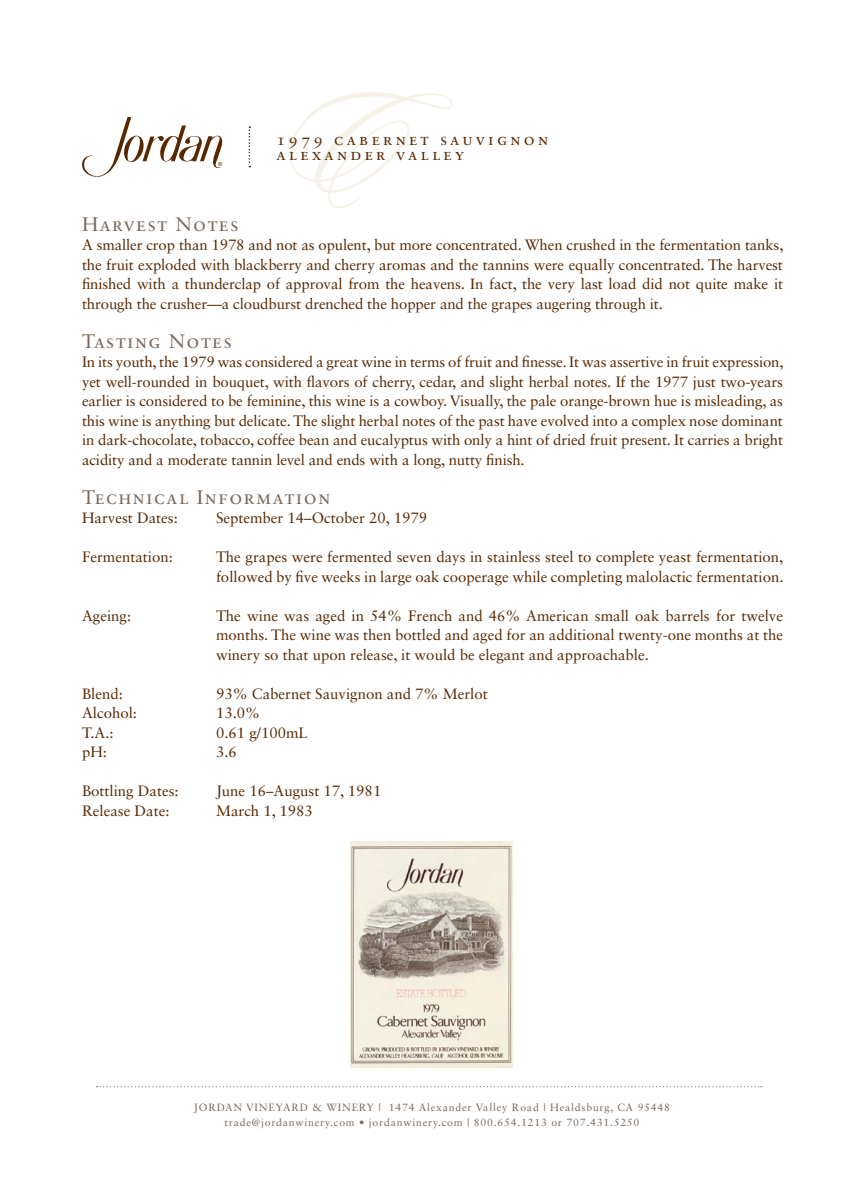
<style>
.page{position:relative;width:864px;height:1188px;background:#fff}
.page>*{position:absolute;margin:0;border:0;box-sizing:border-box;transform-origin:0 0}
.t1{font:19.5px "Sabon LT Std";letter-spacing:.075em;color:#79675b}
.t2{font:16.5px/15px "Sabon LT Std";letter-spacing:.2em;color:#572700}
.t3{font:15px/19.5px "Sabon LT Std";color:#572700}
.t4{font:10.5px/15px "Sabon LT Std";letter-spacing:.075em;color:#79675b;text-align:center}
</style>
<div class="page">
<img style="left:350px;top:841px;width:163px;height:227px">
<svg style="left:82px;top:117px;width:141px;height:60px"></svg>
<svg style="left:249px;top:126px;width:1px;height:41px"></svg>
<svg style="left:290px;top:92px;width:163px;height:116px"></svg>
<svg style="left:97px;top:1086px;width:665px;height:1px"></svg>
<p class="t2" style="left:276px;top:131px;width:273px">1979 cabernet sauvignon alexander valley</p>
<h1 class="t1" style="left:82px;top:212px;width:158px">Harvest Notes</h1>
<p class="t3" style="left:82px;top:235px;width:703px;text-align:justify">A smaller crop than 1978 and not as opulent, but more concentrated. When crushed in the fermentation tanks, the fruit exploded with blackberry and cherry aromas and the tannins were equally concentrated. The harvest finished with a thunderclap of approval from the heavens. In fact, the very last load did not quite make it through the crusher—a cloudburst drenched the hopper and the grapes augering through it.</p>
<h1 class="t1" style="left:82px;top:329px;width:152px">Tasting Notes</h1>
<p class="t3" style="left:82px;top:352px;width:703px;text-align:justify">In its youth, the 1979 was considered a great wine in terms of fruit and finesse. It was assertive in fruit expression, yet well-rounded in bouquet, with flavors of cherry, cedar, and slight herbal notes. If the 1977 just two-years earlier is considered to be feminine, this wine is a cowboy. Visually, the pale orange-brown hue is misleading, as this wine is anything but delicate. The slight herbal notes of the past have evolved into a complex nose dominant in dark-chocolate, tobacco, coffee bean and eucalyptus with only a hint of dried fruit present. It carries a bright acidity and a moderate tannin level and ends with a long, nutty finish.</p>
<h1 class="t1" style="left:82px;top:485px;width:250px">Technical Information</h1>
<p class="t3" style="left:82px;top:508px;width:97px">Harvest Dates:</p>
<p class="t3" style="left:82px;top:547px;width:92px">Fermentation:</p>
<p class="t3" style="left:216px;top:508px;width:213px">September 14–October 20, 1979</p>
<p class="t3" style="left:216px;top:547px;width:569px">The grapes were fermented seven days in stainless steel to complete yeast fermentation, followed by five weeks in large oak cooperage while completing malolactic fermentation.</p>
<p class="t3" style="left:216px;top:606px;width:569px;text-align:justify">The wine was aged in 54% French and 46% American small oak barrels for twelve months. The wine was then bottled and aged for an additional twenty-one months at the winery so that upon release, it would be elegant and approachable.</p>
<p class="t3" style="left:216px;top:684px;width:273px">93% Cabernet Sauvignon and 7% Merlot<br>13.0%<br>0.61 g/100mL<br>3.6</p>
<p class="t3" style="left:216px;top:781px;width:167px">June 16–August 17, 1981<br>March 1, 1983</p>
<p class="t3" style="left:82px;top:606px;width:51px">Ageing:</p>
<p class="t3" style="left:82px;top:684px;width:57px">Blend:<br>Alcohol:<br>T.A.: pH:</p>
<p class="t3" style="left:82px;top:781px;width:98px">Bottling Dates:<br>Release Date:</p>
<p class="t4" style="left:194px;top:1100px;width:478px">JORDAN VINEYARD &amp; WINERY | 1474 Alexander Valley Road | Healdsburg, CA 95448 trade@jordanwinery.com • jordanwinery.com | 800.654.1213 or 707.431.5250</p>
</div>
